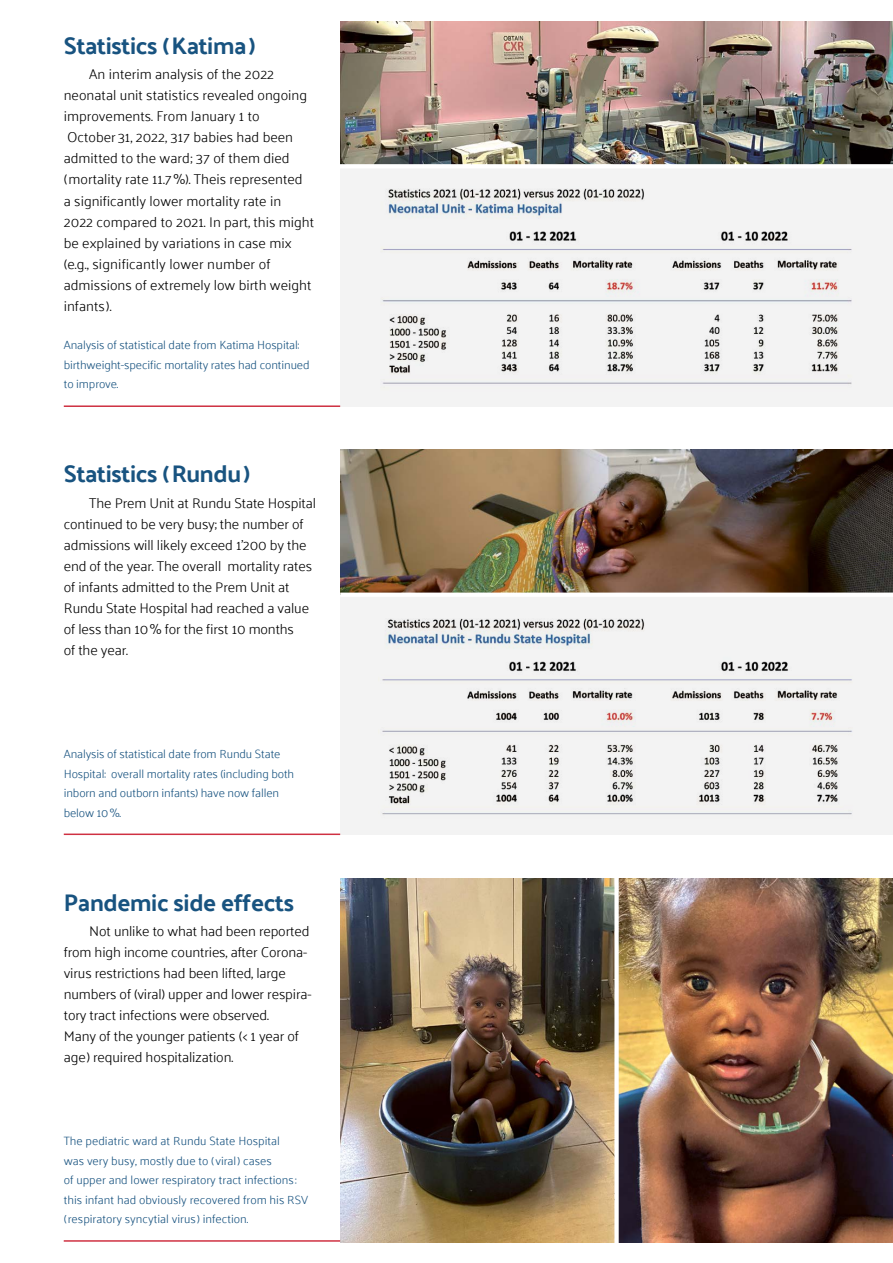
<style>
.page{position:relative;width:893px;height:1263px;background:#fff}
.page>*{position:absolute;margin:0;border:0;box-sizing:border-box;transform-origin:0 0}
.t1{font:700 24px "Palanquin";letter-spacing:-.015em;color:#185380}
.t2{font:300 14.25px/21px "Palanquin";letter-spacing:-.01em;color:#000}
.t3{font:300 12px/19.5px "Palanquin";letter-spacing:-.01em;color:#185380}
</style>
<div class="page">
<div style="left:340px;top:22px;width:553px;height:385px;background:#f3f3f3"></div>
<div style="left:340px;top:450px;width:553px;height:385px;background:#f3f3f3"></div>
<img style="left:340px;top:21px;width:553px;height:143px">
<img style="left:340px;top:450px;width:553px;height:143px">
<img style="left:382px;top:618px;width:470px;height:197px">
<img style="left:382px;top:188px;width:470px;height:196px">
<img style="left:340px;top:878px;width:553px;height:364px">
<div style="left:614px;top:875px;width:5px;height:368px;background:#fff"></div>
<svg style="left:340px;top:164px;width:553px;height:4px;fill:#fff"></svg>
<hr style="left:340px;top:593px;width:553px;height:4px;background:#fff">
<hr style="left:64px;top:1240px;width:276px;height:2px;background:#cf3142">
<hr style="left:64px;top:833px;width:276px;height:2px;background:#cf3142">
<hr style="left:64px;top:405px;width:276px;height:2px;background:#cf3142">
<h1 class="t1" style="left:64px;top:32px;width:194px">Statistics (Katima)</h1>
<p class="t2" style="left:64px;top:64px;width:252px;text-indent:26px">An interim analysis of the 2022 neonatal unit statistics revealed ongoing improvements. From January 1 to October31, 2022, 317 babies had been admitted to the ward; 37 of them died (mortality rate 11.7%). Theis represented<br>a significantly lower mortality rate in 2022 compared to 2021. In part, this might be explained by variations in case mix (e.g., significantly lower number of admissions of extremely low birth weight infants).</p>
<p class="t3" style="left:64px;top:336px;width:247px">Analysis of statistical date from Katima Hospital: birthweight-specific mortality rates had continued to improve.</p>
<h1 class="t1" style="left:64px;top:460px;width:188px">Statistics (Rundu)</h1>
<p class="t2" style="left:64px;top:492px;width:254px;text-indent:26px">The Prem Unit at Rundu State Hospital continued to be very busy; the number of admissions will likely exceed 1'200 by the end of the year. The overall mortality rates of infants admitted to the Prem Unit at Rundu State Hospital had reached a value of less than 10% for the first 10 months<br>of the year.</p>
<p class="t3" style="left:64px;top:744px;width:232px">Analysis of statistical date from Rundu State Hospital: overall mortality rates (including both inborn and outborn infants) have now fallen below 10%.</p>
<h1 class="t1" style="left:64px;top:888px;width:232px">Pandemic side effects</h1>
<p class="t2" style="left:64px;top:921px;width:249px;text-indent:26px">Not unlike to what had been reported from high income countries, after Corona&shy;virus restrictions had been lifted, large numbers of (viral) upper and lower respira&shy;tory tract infections were observed.<br>Many of the younger patients (&lt; 1 year of age) required hospitalization.</p>
<p class="t3" style="left:64px;top:1131px;width:246px">The pediatric ward at Rundu State Hospital<br>was very busy, mostly due to (viral) cases<br>of upper and lower respiratory tract infections: this infant had obviously recovered from his RSV (respiratory syncytial virus) infection.</p>
</div>
